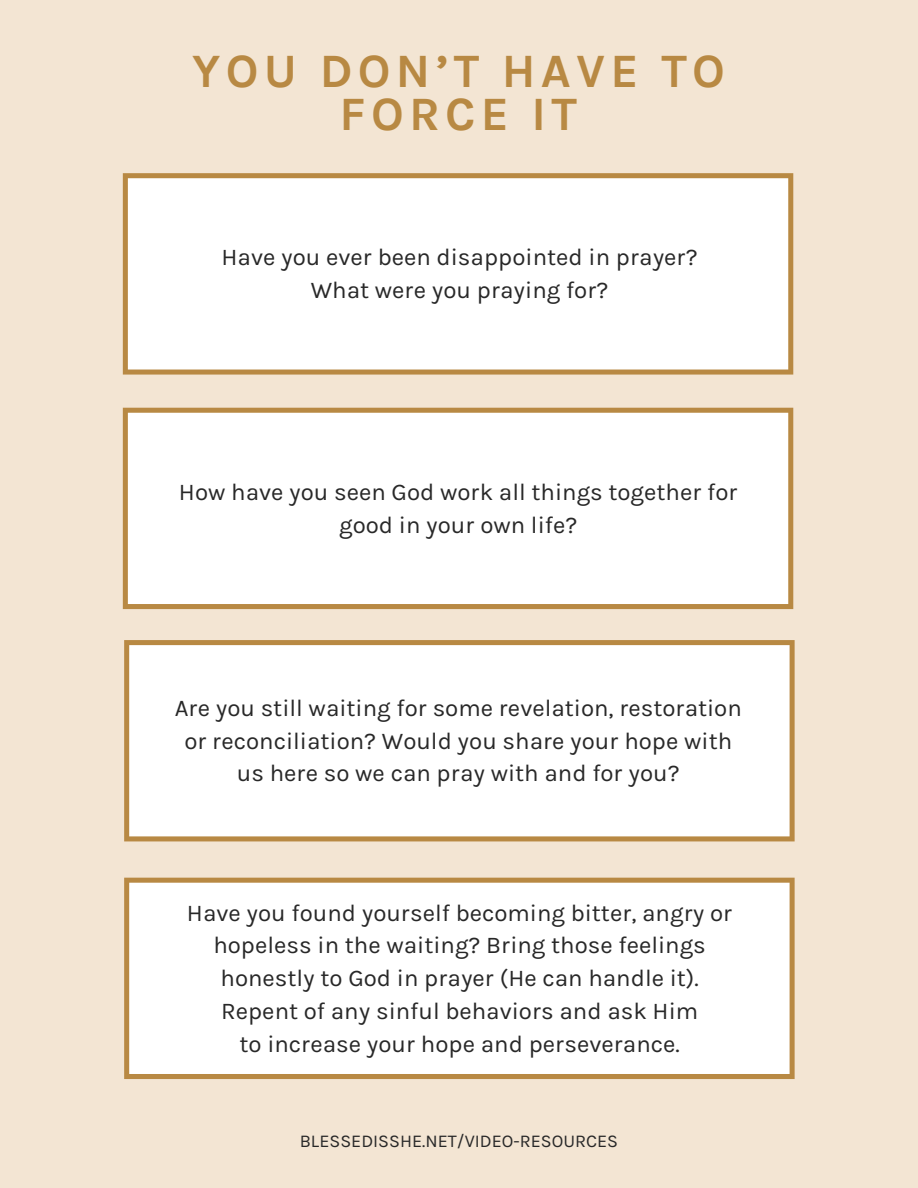
<style>
.page{position:relative;width:918px;height:1188px;background:#f3e5d3}
.page>*{position:absolute;margin:0;border:0;box-sizing:border-box;transform-origin:0 0}
.t1{font:700 48px/43.3px "Karla";letter-spacing:.11em;color:#b88943;text-align:center}
.t2{font:24px/32.8px "Karla";color:#282828;text-align:center}
.t3{font:18px "Karla";color:#282828}
</style>
<div class="page">
<svg style="left:123px;top:173px;width:670px;height:202px;background:#faf7f2"></svg>
<div style="left:123px;top:408px;width:670px;height:201px;background:#fff"></div>
<svg style="left:124px;top:640px;width:671px;height:201px;background:#faf7f3"></svg>
<div style="left:124px;top:878px;width:671px;height:201px;background:#fff"></div>
<h1 class="t1" style="left:192px;top:49px;width:535px">YOU DON’T HAVE TO<br>FORCE IT</h1>
<p class="t2" style="left:222px;top:241px;width:478px">Have you ever been disappointed in prayer?<br>What were you praying for?</p>
<p class="t2" style="left:179px;top:475px;width:560px">How have you seen God work all things together for good in your own life?</p>
<p class="t2" style="left:175px;top:691px;width:569px">Are you still waiting for some revelation, restoration or reconciliation? Would you share your hope with us here so we can pray with and for you?</p>
<p class="t2" style="left:187px;top:896px;width:547px">Have you found yourself becoming bitter, angry or hopeless in the waiting? Bring those feelings honestly to God in prayer (He can handle it).<br>Repent of any sinful behaviors and ask Him<br>to increase your hope and perseverance.</p>
<p class="t3" style="left:300px;top:1131px;width:320px">BLESSEDISSHE.NET/VIDEO-RESOURCES</p>
</div>
